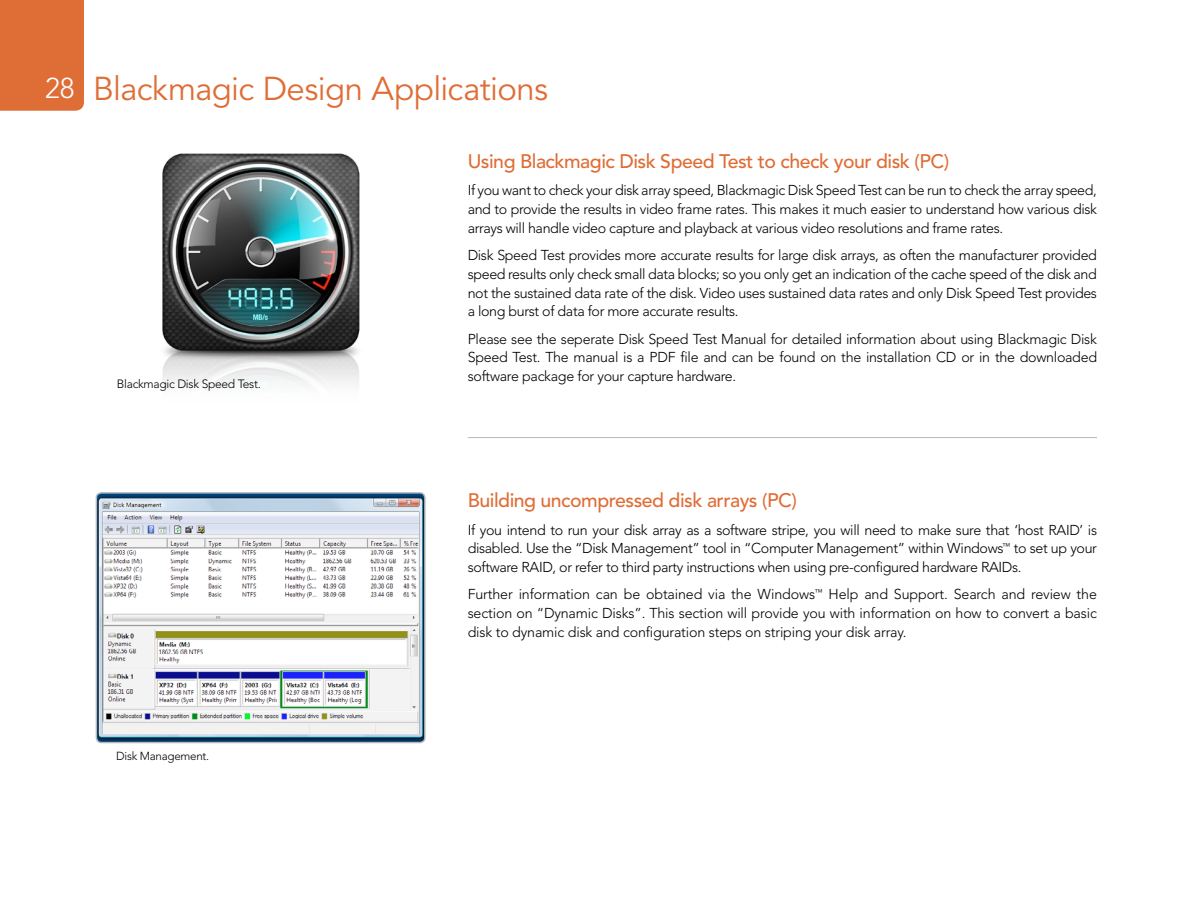
<style>
.page{position:relative;width:1188px;height:918px;background:#fff}
.page>*{position:absolute;margin:0;border:0;box-sizing:border-box;transform-origin:0 0}
.t1{font:32.85px "Avenir";letter-spacing:-.02em;color:#df6d36}
.t2{font:500 19.5px "Avenir";letter-spacing:-.025em;color:#df6d36}
.t3{font:300 14.25px/18.8px "Avenir";letter-spacing:-.025em;color:#000;text-align:justify}
.t4{font:300 12px "Avenir";letter-spacing:-.025em;color:#000}
.t5{font:300 11.7px "Avenir";letter-spacing:-.025em;color:#000}
.s1{font-weight:300;font-size:28.5px;color:#fff}
</style>
<div class="page">
<div style="left:0;top:0;width:84px;height:111px;background:#df6d36"></div>
<hr style="left:468px;top:437px;width:629px;height:1px;background:#b6b8ba">
<img style="left:96px;top:494px;width:328px;height:249px">
<div style="left:96px;top:492px;width:330px;height:251px;border:1px solid #b6b8ba;border-radius:5px"></div>
<img style="left:162px;top:153px;width:198px;height:232px">
<h1 class="t1" style="left:45px;top:69px;width:505px"><span class="s1">28</span> Blackmagic Design Applications</h1>
<p class="t4" style="left:117px;top:377px;width:146px">Blackmagic Disk Speed Test.</p>
<p class="t5" style="left:116px;top:749px;width:94px">Disk Management.</p>
<h2 class="t2" style="left:468px;top:150px;width:483px">Using Blackmagic Disk Speed Test to check your disk (PC)</h2>
<p class="t3" style="left:468px;top:181px;width:631px">If you want to check your disk array speed, Blackmagic Disk Speed Test can be run to check the array speed, and to provide the results in video frame rates. This makes it much easier to understand how various disk arrays will handle video capture and playback at various video resolutions and frame rates.</p>
<p class="t3" style="left:468px;top:246px;width:631px">Disk Speed Test provides more accurate results for large disk arrays, as often the manufacturer provided speed results only check small data blocks; so you only get an indication of the cache speed of the disk and not the sustained data rate of the disk. Video uses sustained data rates and only Disk Speed Test provides a long burst of data for more accurate results.</p>
<p class="t3" style="left:468px;top:329px;width:631px">Please see the seperate Disk Speed Test Manual for detailed information about using Blackmagic Disk Speed Test. The manual is a PDF file and can be found on the installation CD or in the downloaded software package for your capture hardware.</p>
<h2 class="t2" style="left:468px;top:489px;width:331px">Building uncompressed disk arrays (PC)</h2>
<p class="t3" style="left:468px;top:520px;width:631px">If you intend to run your disk array as a software stripe, you will need to make sure that ‘host RAID’ is disabled. Use the “Disk Management” tool in “Computer Management” within Windows<sup>™</sup> to set up your software RAID, or refer to third party instructions when using pre-configured hardware RAIDs.</p>
<p class="t3" style="left:468px;top:585px;width:631px">Further information can be obtained via the Windows<sup>™</sup> Help and Support. Search and review the section on “Dynamic Disks”. This section will provide you with information on how to convert a basic disk to dynamic disk and configuration steps on striping your disk array.</p>
</div>
